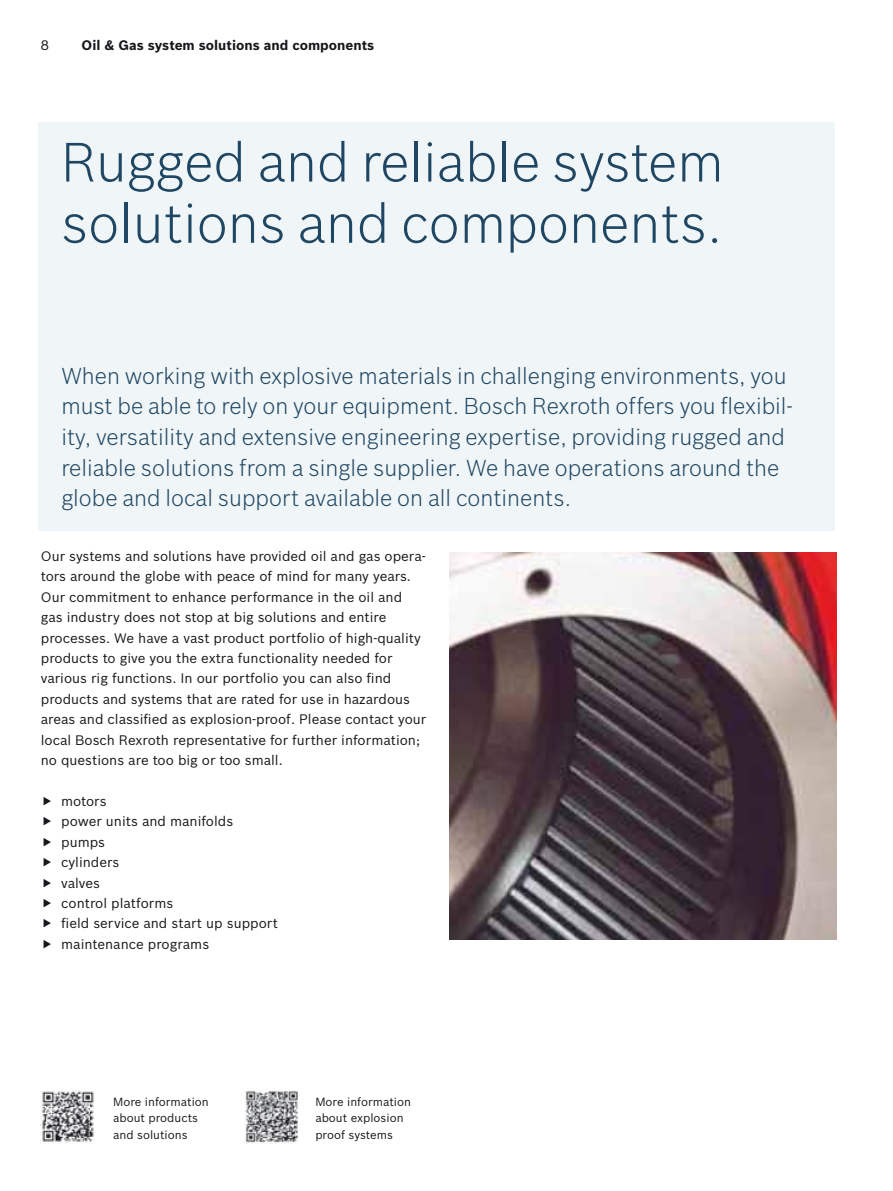
<style>
.page{position:relative;width:893px;height:1191px;background:#fff}
.page>*{position:absolute;margin:0;border:0;box-sizing:border-box;transform-origin:0 0}
.t1{font:300 54px/61.2px "Bosch Sans";color:#1f4662}
.t2{font:300 22.5px/30.6px "Bosch Sans";color:#1f4662}
.t3{font:13.5px/20.4px "Bosch Sans";color:#1a171c}
.t4{font:700 13.5px "Bosch Sans";color:#1a171c}
.t5{font:11.55px/16.4px "Bosch Sans";color:#1a171c}
</style>
<div class="page">
<div style="left:39px;top:122px;width:796px;height:409px;background:#f0f5f7"></div>
<img style="left:449px;top:552px;width:387px;height:387px">
<img style="left:41px;top:1090px;width:53px;height:53px">
<img style="left:245px;top:1091px;width:53px;height:52px">
<p class="t3" style="left:41px;top:37px;width:10px">8</p>
<p class="t4" style="left:82px;top:40px;width:294px">Oil &amp; Gas system solutions and components</p>
<h1 class="t1" style="left:61px;top:136px;width:664px">Rugged and reliable system solutions and components.</h1>
<p class="t2" style="left:61px;top:362px;width:733px">When working with explosive materials in challenging environments, you must be able to rely on your equipment. Bosch Rexroth offers you flexibil&shy;ity, versatility and extensive engineering expertise, providing rugged and reliable solutions from a single supplier. We have operations around the globe and local support available on all continents.</p>
<p class="t3" style="left:41px;top:547px;width:387px">Our systems and solutions have provided oil and gas opera&shy;tors around the globe with peace of mind for many years.<br>Our commitment to enhance performance in the oil and gas industry does not stop at big solutions and entire processes. We have a vast product portfolio of high-quality products to give you the extra functionality needed for various rig functions. In our portfolio you can also find products and systems that are rated for use in hazardous areas and classified as explosion-proof. Please contact your local Bosch Rexroth representative for further information; no questions are too big or too small.</p>
<p class="t3" style="left:61px;top:792px;width:218px">motors<br>power units and manifolds pumps<br>cylinders<br>valves<br>control platforms<br>field service and start up support maintenance programs</p>
<p class="t5" style="left:113px;top:1094px;width:97px">More information about products and solutions</p>
<p class="t5" style="left:315px;top:1094px;width:97px">More information about explosion proof systems</p>
</div>
